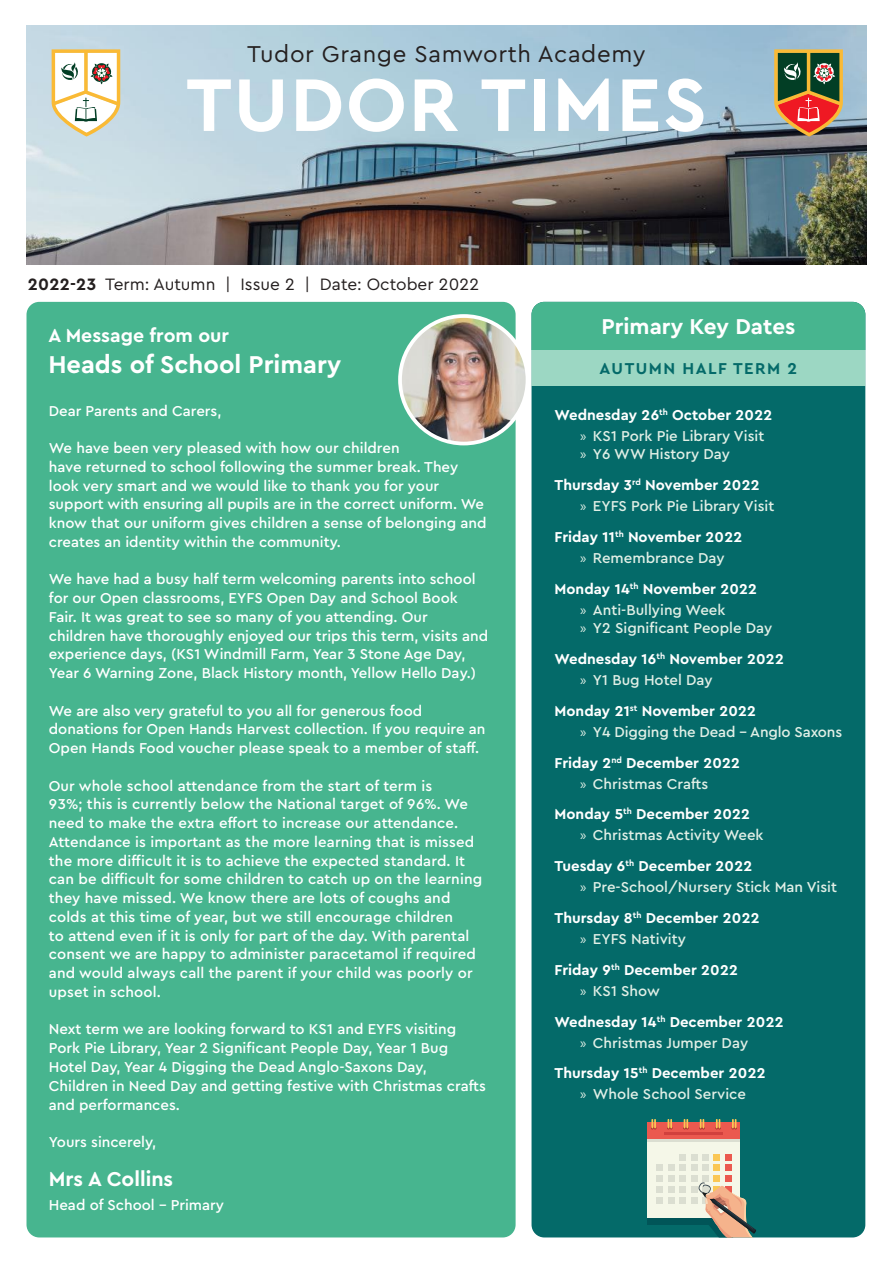
<style>
.page{position:relative;width:893px;height:1263px;background:#fff}
.page>*{position:absolute;margin:0;border:0;box-sizing:border-box;transform-origin:0 0}
.t1{font:700 78px "Cera GR";letter-spacing:.025em;color:#fff}
.t2{font:700 25.5px "Cera GR";color:#fff}
.t3{font:24px "Cera GR";letter-spacing:.025em;color:#241f1f}
.t4{font:700 22.5px "Cera GR";color:#fff}
.t5{font:700 21px "Cera GR";color:#fff}
.t6{font:700 19.5px "Cera GR";color:#fff}
.t7{font:17.25px "Cera GR";color:#241f1f}
.t8{font:700 16.5px "Cera GR";letter-spacing:.09em;color:#046a69}
.t9{font:500 15px/18.8px "Cera GR";color:#fff}
.t10{font:700 15px/21px "Cera GR";color:#fff}
.t11{font:500 15px/21px "Cera GR";color:#e1efe6}
.s1{font-weight:700}
.s2{font-family:"Myriad Pro";font-weight:400;color:#e1efe6}
.s3{font-weight:500;color:#e1efe6}
.s4{font-family:"Myriad Pro";font-weight:400}
.s5{font-weight:700;color:#fff}
</style>
<div class="page">
<div style="left:27px;top:302px;width:489px;height:935px;background:#47b58f;border-radius:13px"></div>
<img style="left:27px;top:26px;width:839px;height:238px">
<svg style="left:774px;top:49px;width:69px;height:88px;background:#8a6444"></svg>
<img style="left:400px;top:316px;width:127px;height:127px;border-radius:64px">
<div style="left:398px;top:314px;width:131px;height:131px;border:4px solid #fff;border-radius:50%"></div>
<svg style="left:52px;top:49px;width:68px;height:88px"></svg>
<div style="left:531px;top:302px;width:334px;height:935px;background:#046a69;border-radius:13px"></div>
<div style="left:531px;top:302px;width:334px;height:83px;background:#47b58f"></div>
<div style="left:529px;top:350px;width:353px;height:36px;background:#9cd7c3"></div>
<svg style="left:648px;top:1217px;width:50px;height:7px"></svg>
<div style="left:648px;top:1139px;width:92px;height:78px;background:#f5f7e8"></div>
<div style="left:648px;top:1122px;width:92px;height:17px;background:#eb594f"></div>
<hr style="left:665px;top:1132px;width:58px;height:2px;background:#d1403d">
<svg style="left:651px;top:1119px;width:5px;height:10px"></svg>
<svg style="left:667px;top:1119px;width:6px;height:10px"></svg>
<svg style="left:683px;top:1119px;width:6px;height:10px"></svg>
<svg style="left:699px;top:1119px;width:6px;height:10px"></svg>
<svg style="left:715px;top:1119px;width:6px;height:10px"></svg>
<svg style="left:731px;top:1119px;width:6px;height:10px"></svg>
<hr style="left:648px;top:1139px;width:92px;height:3px;background:#dbded1">
<div style="left:679px;top:1154px;width:7px;height:6px;background:#dbded1"></div>
<svg style="left:691px;top:1154px;width:6px;height:6px"></svg>
<div style="left:702px;top:1154px;width:7px;height:6px;background:#dbded1"></div>
<div style="left:713px;top:1154px;width:7px;height:6px;background:#fac754"></div>
<svg style="left:725px;top:1154px;width:6px;height:6px"></svg>
<div style="left:679px;top:1164px;width:7px;height:7px;background:#dbded1"></div>
<div style="left:691px;top:1164px;width:6px;height:7px;background:#dbded1"></div>
<div style="left:702px;top:1164px;width:7px;height:7px;background:#dbded1"></div>
<div style="left:713px;top:1164px;width:7px;height:7px;background:#fac754"></div>
<div style="left:725px;top:1164px;width:6px;height:7px;background:#eb594f"></div>
<div style="left:656px;top:1164px;width:7px;height:7px;background:#dbded1"></div>
<div style="left:668px;top:1164px;width:6px;height:7px;background:#dbded1"></div>
<div style="left:679px;top:1175px;width:7px;height:7px;background:#dbded1"></div>
<div style="left:691px;top:1175px;width:6px;height:7px;background:#dbded1"></div>
<div style="left:702px;top:1175px;width:7px;height:7px;background:#dbded1"></div>
<div style="left:713px;top:1175px;width:7px;height:7px;background:#fac754"></div>
<div style="left:725px;top:1175px;width:6px;height:7px;background:#eb594f"></div>
<div style="left:656px;top:1175px;width:7px;height:7px;background:#dbded1"></div>
<div style="left:668px;top:1175px;width:6px;height:7px;background:#dbded1"></div>
<div style="left:679px;top:1186px;width:7px;height:7px;background:#dbded1"></div>
<div style="left:691px;top:1186px;width:6px;height:7px;background:#dbded1"></div>
<div style="left:657px;top:1186px;width:6px;height:7px;background:#dbded1"></div>
<div style="left:668px;top:1186px;width:6px;height:7px;background:#dbded1"></div>
<div style="left:679px;top:1197px;width:7px;height:7px;background:#dbded1"></div>
<div style="left:691px;top:1197px;width:6px;height:7px;background:#dbded1"></div>
<svg style="left:657px;top:1197px;width:17px;height:6px"></svg>
<svg style="left:698px;top:1182px;width:58px;height:55px"></svg>
<h3 class="t3" style="left:247px;top:41px;width:400px">Tudor Grange Samworth Academy</h3>
<h1 class="t1" style="left:186px;top:61px;width:522px">TUDOR TIMES</h1>
<p class="t7" style="left:28px;top:274px;width:453px"><span class="s1">2022-23</span> Term: Autumn | Issue 2 | Date: October 2022</p>
<h3 class="t6" style="left:48px;top:324px;width:182px">A Message from our</h3>
<h2 class="t2" style="left:48px;top:350px;width:294px">Heads of School Primary</h2>
<p class="t9" style="left:49px;top:401px;width:174px">Dear Parents and Carers,</p>
<p class="t9" style="left:49px;top:439px;width:439px">We have been very pleased with how our children<br>have returned to school following the summer break. They look very smart and we would like to thank you for your support with ensuring all pupils are in the correct uniform. We know that our uniform gives children a sense of belonging and creates an identity within the community.</p>
<p class="t9" style="left:49px;top:570px;width:441px">We have had a busy half term welcoming parents into school for our Open classrooms, EYFS Open Day and School Book Fair. It was great to see so many of you attending. Our children have thoroughly enjoyed our trips this term, visits and experience days, (KS1 Windmill Farm, Year 3 Stone Age Day, Year 6 Warning Zone, Black History month, Yellow Hello Day.)</p>
<p class="t9" style="left:49px;top:701px;width:438px">We are also very grateful to you all for generous food donations for Open Hands Harvest collection. If you require an<br>Open Hands Food voucher please speak to a member of staff.</p>
<p class="t9" style="left:49px;top:776px;width:435px">Our whole school attendance from the start of term is<br>93%; this is currently below the National target of 96%. We need to make the extra effort to increase our attendance.<br>Attendance is important as the more learning that is missed the more difficult it is to achieve the expected standard. It can be difficult for some children to catch up on the learning they have missed. We know there are lots of coughs and colds at this time of year, but we still encourage children<br>to attend even if it is only for part of the day. With parental consent we are happy to administer paracetamol if required and would always call the parent if your child was poorly or upset in school.</p>
<p class="t9" style="left:49px;top:1020px;width:439px">Next term we are looking forward to KS1 and EYFS visiting Pork Pie Library, Year 2 Significant People Day, Year 1 Bug Hotel Day, Year 4 Digging the Dead Anglo-Saxons Day, Children in Need Day and getting festive with Christmas crafts and performances.</p>
<p class="t9" style="left:49px;top:1133px;width:109px">Yours sincerely,</p>
<h3 class="t5" style="left:49px;top:1167px;width:126px">Mrs A Collins</h3>
<p class="t9" style="left:49px;top:1196px;width:177px">Head of School - Primary</p>
<h3 class="t4" style="left:601px;top:313px;width:195px">Primary Key Dates</h3>
<p class="t8" style="left:600px;top:359px;width:199px">AUTUMN HALF TERM 2</p>
<p class="t10" style="left:580px;top:404px;width:194px;text-indent:-26px">Wednesday 26<sup>th</sup> October 2022 <span class="s2">»</span> <span class="s3">KS1 Pork Pie Library Visit</span></p>
<p class="t10" style="left:555px;top:439px;width:206px;line-height:30.8px;text-align:center"><span class="s2">»</span> <span class="s3">Y6 WW History Day<br></span>Thursday 3<sup>rd</sup> November 2022</p>
<p class="t11" style="left:555px;top:491px;width:221px;line-height:30.8px;text-indent:26px"><span class="s4">»</span> EYFS Pork Pie Library Visit<br><span class="s5">Friday 11</span><sup>th</sup> <span class="s5">November 2022</span></p>
<p class="t10" style="left:555px;top:543px;width:204px;line-height:30.8px;text-align:center"><span class="s2">»</span> <span class="s3">Remembrance Day<br></span>Monday 14<sup>th</sup> November 2022</p>
<p class="t11" style="left:580px;top:600px;width:194px;line-height:18.8px"><span class="s4">»</span> Anti-Bullying Week<br><span class="s4">»</span> Y2 Significant People Day</p>
<p class="t10" style="left:580px;top:649px;width:205px;text-indent:-26px">Wednesday 16<sup>th</sup> November 2022 <span class="s2">»</span> <span class="s3">Y1 Bug Hotel Day</span></p>
<p class="t11" style="left:580px;top:700px;width:264px;text-indent:-26px"><span class="s5">Monday 21</span><sup>st</sup> <span class="s5">November 2022<br></span><span class="s4">»</span> Y4 Digging the Dead - Anglo Saxons</p>
<p class="t10" style="left:555px;top:752px;width:187px;text-align:center">Friday 2<sup>nd</sup> December 2022 <span class="s2">»</span> <span class="s3">Christmas Crafts</span></p>
<p class="t11" style="left:580px;top:804px;width:185px;text-indent:-26px"><span class="s5">Monday 5</span><sup>th</sup> <span class="s5">December 2022<br></span><span class="s4">»</span> Christmas Activity Week</p>
<p class="t11" style="left:580px;top:856px;width:258px;text-indent:-26px"><span class="s5">Tuesday 6</span><sup>th</sup> <span class="s5">December 2022<br></span><span class="s4">»</span> Pre-School/Nursery Stick Man Visit</p>
<p class="t10" style="left:580px;top:907px;width:181px;text-indent:-26px">Thursday 8<sup>th</sup> December 2022 <span class="s2">»</span> <span class="s3">EYFS Nativity</span></p>
<p class="t10" style="left:580px;top:959px;width:159px;text-indent:-26px">Friday 9<sup>th</sup> December 2022 <span class="s2">»</span> <span class="s3">KS1 Show</span></p>
<p class="t10" style="left:580px;top:1011px;width:205px;text-indent:-26px">Wednesday 14<sup>th</sup> December 2022 <span class="s2">»</span> <span class="s3">Christmas Jumper Day</span></p>
<p class="t10" style="left:555px;top:1063px;width:212px;text-align:center">Thursday 15<sup>th</sup> December 2022 <span class="s2">»</span> <span class="s3">Whole School Service</span></p>
</div>
